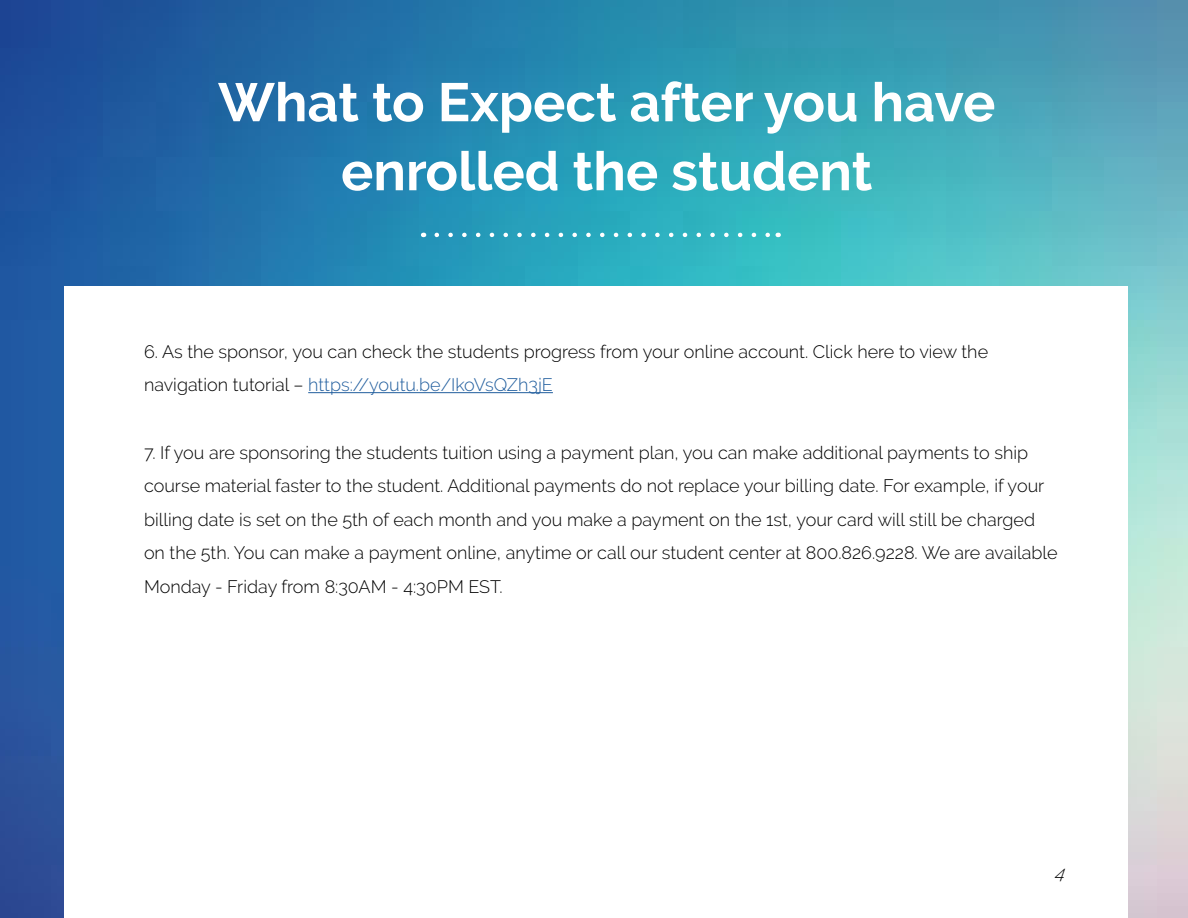
<style>
.page{position:relative;width:1188px;height:918px;background:#fff}
.page>*{position:absolute;margin:0;border:0;box-sizing:border-box;transform-origin:0 0}
.t1{font:700 54px/69px "Raleway";color:#fff;text-align:center}
.t2{font:300 18px/33.6px "Raleway";color:#000}
.t3{font:italic 300 18px "Raleway";color:#000}
.s1{color:#215e9e}
</style>
<div class="page">
<img style="left:0;top:0;width:1188px;height:918px">
<div style="left:64px;top:287px;width:1064px;height:631px;background:#fff"></div>
<hr style="left:308px;top:392px;width:245px;height:1px;background:#215e9e">
<svg style="left:437px;top:233px;width:334px;height:4px"></svg>
<h1 class="t1" style="left:218px;top:68px;width:779px">What to Expect after you have enrolled the student</h1>
<p class="t2" style="left:144px;top:335px;width:846px">6. As the sponsor, you can check the students progress from your online account. Click here to view the navigation tutorial – <span class="s1">https://youtu.be/IkoVsQZh3jE</span></p>
<p class="t2" style="left:144px;top:435px;width:915px">7. If you are sponsoring the students tuition using a payment plan, you can make additional payments to ship course material faster to the student. Additional payments do not replace your billing date. For example, if your billing date is set on the 5th of each month and you make a payment on the 1st, your card will still be charged on the 5th. You can make a payment online, anytime or call our student center at 800.826.9228. We are available Monday - Friday from 8:30AM - 4:30PM EST.</p>
<p class="t3" style="left:1054px;top:863px;width:18px">4</p>
</div>
